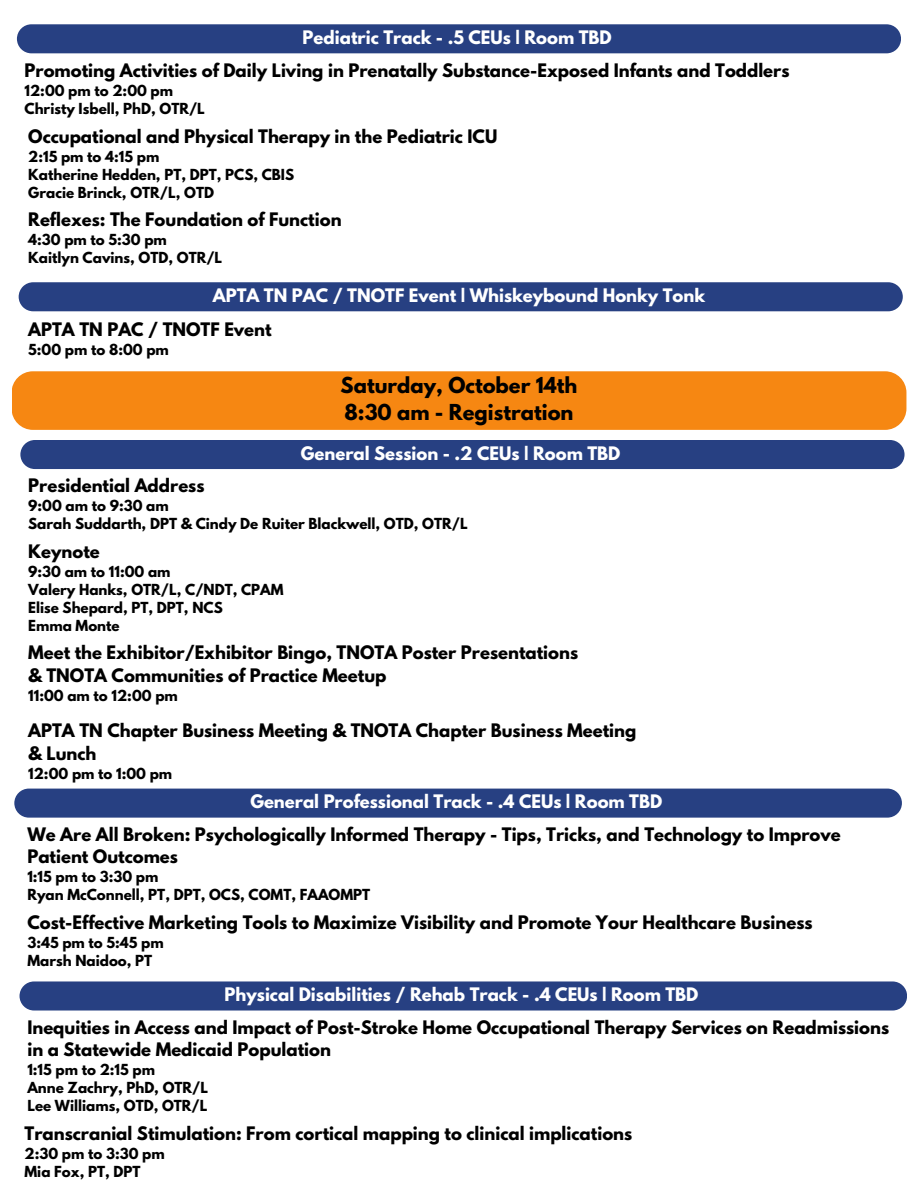
<style>
.page{position:relative;width:918px;height:1188px;background:#fff}
.page>*{position:absolute;margin:0;border:0;box-sizing:border-box;transform-origin:0 0}
.t1{font:700 19.5px "League Spartan";color:#000}
.t2{font:700 16.5px/22.5px "League Spartan";color:#000}
.t3{font:700 16.5px "League Spartan";color:#fff}
.t4{font:700 13.5px "League Spartan";color:#000}
</style>
<div class="page">
<div style="left:17px;top:24px;width:884px;height:29px;background:#274082;border-radius:15px"></div>
<div style="left:19px;top:282px;width:884px;height:29px;background:#274082"></div>
<div style="left:20px;top:440px;width:885px;height:29px;background:#274082;border-radius:15px"></div>
<div style="left:14px;top:789px;width:888px;height:29px;background:#274082;border-radius:15px"></div>
<div style="left:12px;top:371px;width:894px;height:59px;background:#f68712;border-radius:21px"></div>
<div style="left:20px;top:981px;width:887px;height:30px;background:#274082;border-radius:15px"></div>
<p class="t3" style="left:303px;top:29px;width:311px">Pediatric Track - .5 CEUs | Room TBD</p>
<p class="t2" style="left:25px;top:61px;width:767px">Promoting Activities of Daily Living in Prenatally Substance-Exposed Infants and Toddlers</p>
<p class="t4" style="left:25px;top:84px;width:150px">12:00 pm to 2:00 pm</p>
<p class="t4" style="left:25px;top:102px;width:182px">Christy Isbell, PhD, OTR/L</p>
<p class="t2" style="left:28px;top:127px;width:471px">Occupational and Physical Therapy in the Pediatric ICU</p>
<p class="t4" style="left:28px;top:150px;width:133px">2:15 pm to 4:15 pm</p>
<p class="t4" style="left:28px;top:168px;width:267px">Katherine Hedden, PT, DPT, PCS, CBIS</p>
<p class="t4" style="left:28px;top:186px;width:187px">Gracie Brinck, OTR/L, OTD</p>
<p class="t2" style="left:28px;top:210px;width:315px">Reflexes: The Foundation of Function</p>
<p class="t4" style="left:28px;top:233px;width:140px">4:30 pm to 5:30 pm</p>
<p class="t4" style="left:28px;top:251px;width:196px">Kaitlyn Cavins, OTD, OTR/L</p>
<p class="t3" style="left:213px;top:287px;width:494px">APTA TN PAC / TNOTF Event | Whiskeybound Honky Tonk</p>
<p class="t2" style="left:28px;top:320px;width:245px">APTA TN PAC / TNOTF Event</p>
<p class="t4" style="left:28px;top:343px;width:142px">5:00 pm to 8:00 pm</p>
<p class="t1" style="left:341px;top:375px;width:238px">Saturday, October 14th</p>
<p class="t1" style="left:344px;top:402px;width:231px">8:30 am - Registration</p>
<p class="t3" style="left:301px;top:445px;width:321px">General Session - .2 CEUs | Room TBD</p>
<p class="t2" style="left:28px;top:476px;width:178px">Presidential Address</p>
<p class="t4" style="left:28px;top:499px;width:142px">9:00 am to 9:30 am</p>
<p class="t4" style="left:28px;top:517px;width:441px">Sarah Suddarth, DPT &amp; Cindy De Ruiter Blackwell, OTD, OTR/L</p>
<p class="t2" style="left:28px;top:542px;width:73px">Keynote</p>
<p class="t4" style="left:28px;top:565px;width:144px">9:30 am to 11:00 am</p>
<p class="t4" style="left:28px;top:583px;width:257px">Valery Hanks, OTR/L, C/NDT, CPAM</p>
<p class="t4" style="left:28px;top:601px;width:196px">Elise Shepard, PT, DPT, NCS</p>
<p class="t4" style="left:28px;top:619px;width:93px">Emma Monte</p>
<p class="t2" style="left:28px;top:644px;width:551px">Meet the Exhibitor/Exhibitor Bingo, TNOTA Poster Presentations</p>
<p class="t2" style="left:28px;top:666px;width:360px">&amp; TNOTA Communities of Practice Meetup</p>
<p class="t4" style="left:28px;top:689px;width:151px">11:00 am to 12:00 pm</p>
<p class="t2" style="left:28px;top:722px;width:610px">APTA TN Chapter Business Meeting &amp; TNOTA Chapter Business Meeting &amp; Lunch</p>
<p class="t4" style="left:28px;top:767px;width:146px">12:00 pm to 1:00 pm</p>
<p class="t3" style="left:250px;top:793px;width:413px">General Professional Track - .4 CEUs | Room TBD</p>
<p class="t2" style="left:27px;top:825px;width:815px">We Are All Broken: Psychologically Informed Therapy - Tips, Tricks, and Technology to Improve<br>Patient Outcomes</p>
<p class="t4" style="left:27px;top:870px;width:133px">1:15 pm to 3:30 pm</p>
<p class="t4" style="left:27px;top:888px;width:344px">Ryan McConnell, PT, DPT, OCS, COMT, FAAOMPT</p>
<p class="t2" style="left:27px;top:913px;width:787px">Cost-Effective Marketing Tools to Maximize Visibility and Promote Your Healthcare Business</p>
<p class="t4" style="left:27px;top:936px;width:138px">3:45 pm to 5:45 pm</p>
<p class="t4" style="left:27px;top:954px;width:126px">Marsh Naidoo, PT</p>
<p class="t3" style="left:225px;top:986px;width:475px">Physical Disabilities / Rehab Track - .4 CEUs | Room TBD</p>
<p class="t2" style="left:27px;top:1018px;width:863px">Inequities in Access and Impact of Post-Stroke Home Occupational Therapy Services on Readmissions in a Statewide Medicaid Population</p>
<p class="t4" style="left:27px;top:1063px;width:129px">1:15 pm to 2:15 pm</p>
<p class="t4" style="left:27px;top:1081px;width:182px">Anne Zachry, PhD, OTR/L</p>
<p class="t4" style="left:27px;top:1099px;width:182px">Lee Williams, OTD, OTR/L</p>
<p class="t2" style="left:25px;top:1124px;width:609px">Transcranial Stimulation: From cortical mapping to clinical implications</p>
<p class="t4" style="left:25px;top:1147px;width:142px">2:30 pm to 3:30 pm</p>
<p class="t4" style="left:25px;top:1165px;width:117px">Mia Fox, PT, DPT</p>
</div>
